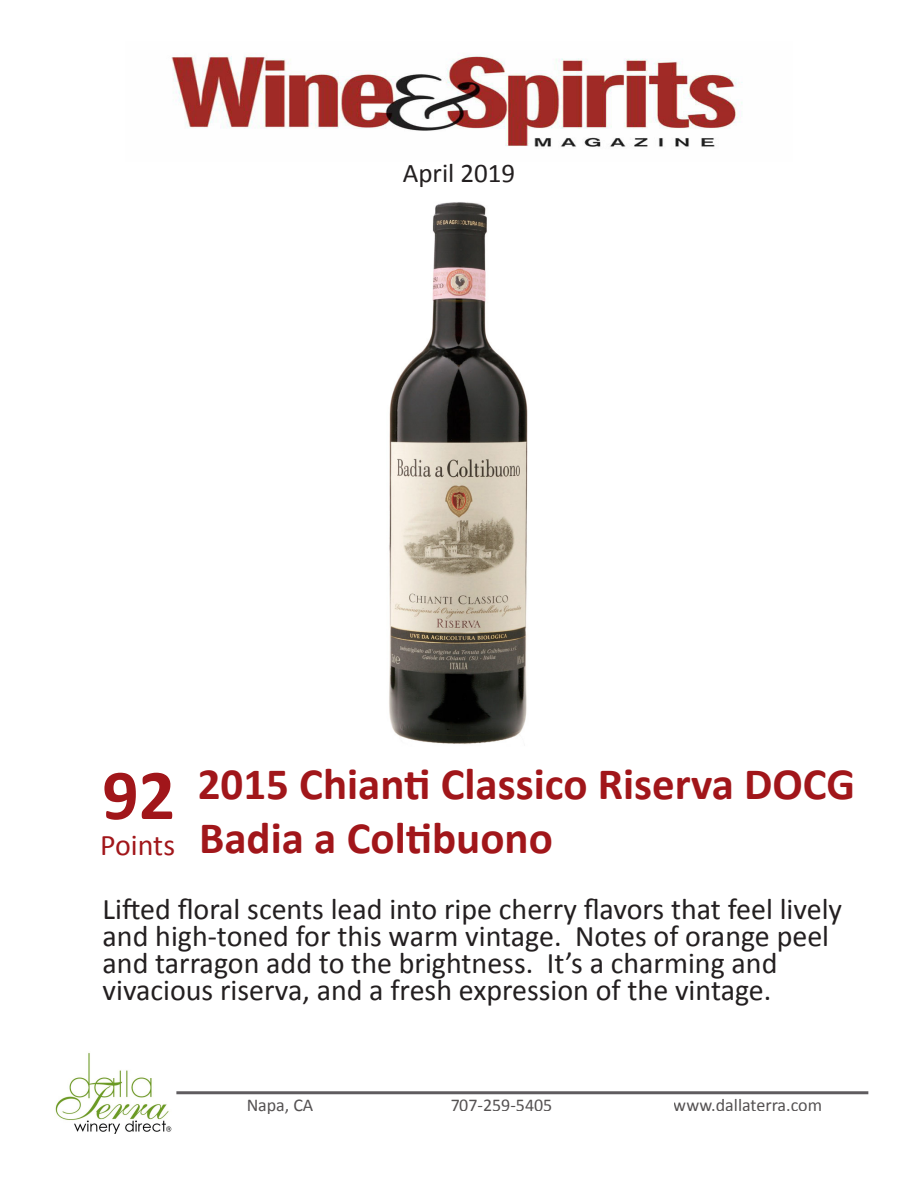
<style>
.page{position:relative;width:918px;height:1188px;background:#fff}
.page>*{position:absolute;margin:0;border:0;box-sizing:border-box;transform-origin:0 0}
.t1{font:700 72px "Calibri";color:#a1161a}
.t2{font:700 45px "Calibri";color:#a1161a}
.t3{font:30px/27px "Calibri";color:#231f20}
.t4{font:30px "Calibri";color:#a1161a}
.t5{font:27px "Calibri";color:#231f20}
.t6{font:18px "Calibri";color:#231f20}
</style>
<div class="page">
<img style="left:55px;top:1053px;width:117px;height:81px">
<hr style="left:176px;top:1091px;width:692px;height:3px;background:#312e32">
<img style="left:171px;top:55px;width:572px;height:92px">
<img style="left:389px;top:202px;width:139px;height:542px">
<p class="t5" style="left:403px;top:156px;width:114px">April 2019</p>
<p class="t1" style="left:102px;top:749px;width:75px">92</p>
<p class="t4" style="left:100px;top:826px;width:76px">Points</p>
<p class="t2" style="left:198px;top:755px;width:659px">2015 Chianti Classico Riserva DOCG</p>
<p class="t2" style="left:199px;top:809px;width:355px">Badia a Coltibuono</p>
<p class="t3" style="left:103px;top:896px;width:741px">Lifted floral scents lead into ripe cherry flavors that feel lively and high-toned for this warm vintage. Notes of orange peel and tarragon add to the brightness. It’s a charming and</p>
<p class="t3" style="left:103px;top:977px;width:670px">vivacious riserva, and a fresh expression of the vintage.</p>
<p class="t6" style="left:246px;top:1093px;width:68px">Napa, CA</p>
<p class="t6" style="left:450px;top:1093px;width:104px">707-259-5405</p>
<p class="t6" style="left:674px;top:1093px;width:150px">www.dallaterra.com</p>
</div>
